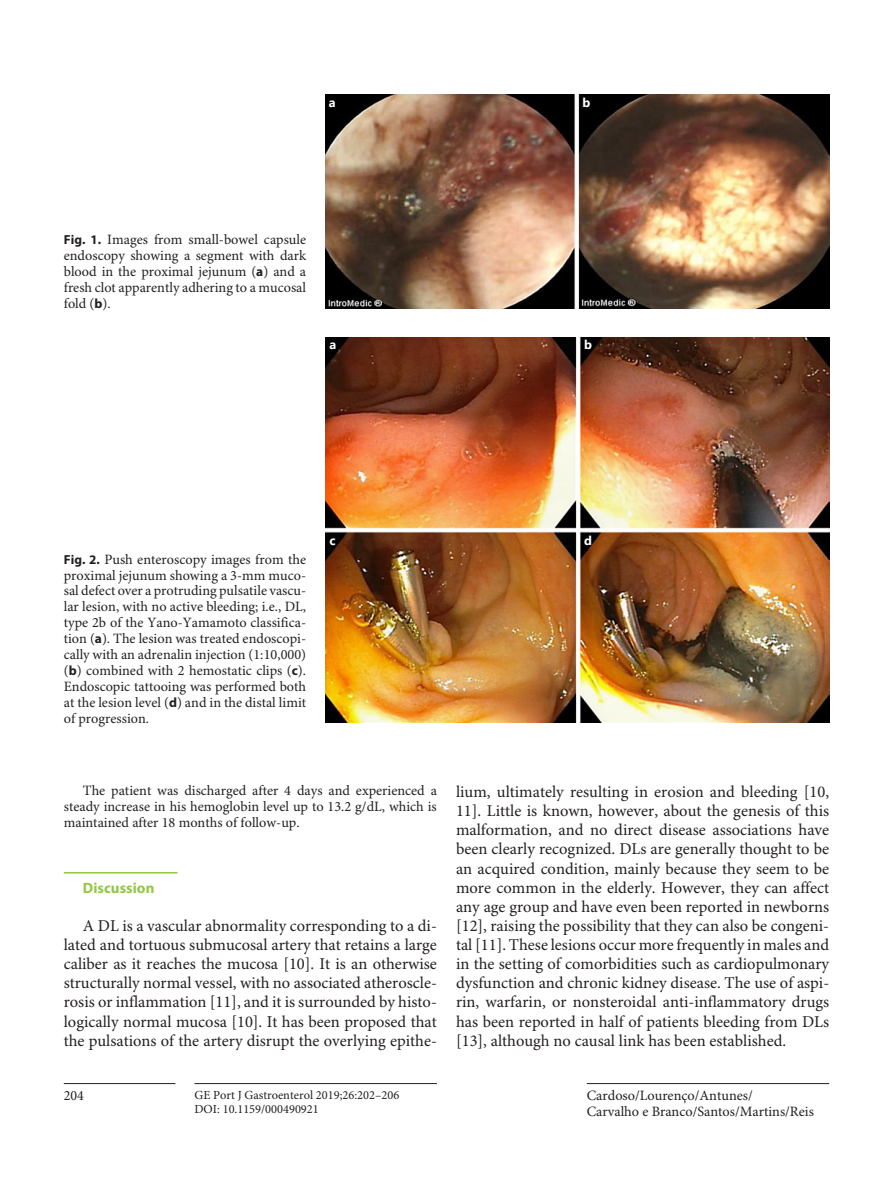
<style>
.page{position:relative;width:893px;height:1191px;background:#fff}
.page>*{position:absolute;margin:0;border:0;box-sizing:border-box;transform-origin:0 0}
.t1{font:16.5px/19px "Minion Pro";color:#231f20;text-align:justify}
.t2{font:700 15px "Myriad Pro";letter-spacing:.005em;color:#93c840}
.t3{font:14.25px/15.9px "Minion Pro";color:#231f20;text-align:justify}
.t4{font:700 12.75px "Segoe UI";color:#fff}
.t5{font:12.3px/14px "Minion Pro";color:#231f20}
.s1{font-family:"Myriad Pro";font-weight:700;font-size:13.2px}
.s2{font-family:"Myriad Pro";font-weight:700;font-size:13.35px}
</style>
<div class="page">
<hr style="left:64px;top:1083px;width:111px;height:1px;background:#231f20">
<hr style="left:195px;top:1083px;width:242px;height:1px;background:#231f20">
<hr style="left:587px;top:1083px;width:242px;height:1px;background:#231f20">
<hr style="left:64px;top:872px;width:114px;height:1px;background:#93c840">
<img style="left:325px;top:94px;width:504px;height:214px">
<img style="left:325px;top:338px;width:504px;height:385px">
<p class="t4" style="left:329px;top:90px;width:8px">a</p>
<p class="t4" style="left:582px;top:90px;width:9px">b</p>
<p class="t3" style="left:64px;top:232px;width:244px"><span class="s1">Fig. 1.</span> Images from small-bowel capsule endoscopy showing a segment with dark blood in the proximal jejunum (<span class="s2">a</span>) and a fresh clot apparently adhering to a mucosal fold (<span class="s2">b</span>).</p>
<p class="t4" style="left:330px;top:333px;width:8px">a</p>
<p class="t4" style="left:584px;top:333px;width:9px">b</p>
<p class="t3" style="left:64px;top:551px;width:244px"><span class="s1">Fig. 2.</span> Push enteroscopy images from the proximal jejunum showing a 3-mm muco&shy;sal defect over a protruding pulsatile vascu&shy;lar lesion, with no active bleeding; i.e., DL, type 2b of the Yano-Yamamoto classifica&shy;tion (<span class="s2">a</span>). The lesion was treated endoscopi&shy;cally with an adrenalin injection (1:10,000) (<span class="s2">b</span>) combined with 2 hemostatic clips (<span class="s2">c</span>).<br>Endoscopic tattooing was performed both at the lesion level (<span class="s2">d</span>) and in the distal limit of progression.</p>
<p class="t4" style="left:330px;top:528px;width:8px">c</p>
<p class="t4" style="left:584px;top:528px;width:9px">d</p>
<p class="t3" style="left:64px;top:783px;width:375px;text-indent:19px">The patient was discharged after 4 days and experienced a steady increase in his hemoglobin level up to 13.2 g/dL, which is maintained after 18 months of follow-up.</p>
<p class="t2" style="left:83px;top:879px;width:73px">Discussion</p>
<p class="t1" style="left:64px;top:916px;width:375px;text-indent:19px">A DL is a vascular abnormality corresponding to a di&shy;lated and tortuous submucosal artery that retains a large caliber as it reaches the mucosa [10]. It is an otherwise structurally normal vessel, with no associated atheroscle&shy;rosis or inflammation [11], and it is surrounded by histo&shy;logically normal mucosa [10]. It has been proposed that the pulsations of the artery disrupt the overlying epithe-</p>
<p class="t3" style="left:64px;top:1088px;width:22px">204</p>
<p class="t5" style="left:195px;top:1088px;width:206px">GE Port J Gastroenterol 2019;26:202–206<br>DOI: 10.1159/000490921</p>
<p class="t1" style="left:456px;top:783px;width:375px">lium, ultimately resulting in erosion and bleeding [10, 11]. Little is known, however, about the genesis of this malformation, and no direct disease associations have been clearly recognized. DLs are generally thought to be an acquired condition, mainly because they seem to be more common in the elderly. However, they can affect any age group and have even been reported in newborns [12], raising the possibility that they can also be congeni&shy;tal [11]. These lesions occur more frequently in males and in the setting of comorbidities such as cardiopulmonary dysfunction and chronic kidney disease. The use of aspi&shy;rin, warfarin, or nonsteroidal anti-inflammatory drugs has been reported in half of patients bleeding from DLs [13], although no causal link has been established.</p>
<p class="t3" style="left:587px;top:1088px;width:229px">Cardoso/Lourenço/Antunes/<br>Carvalho e Branco/Santos/Martins/Reis</p>
</div>
